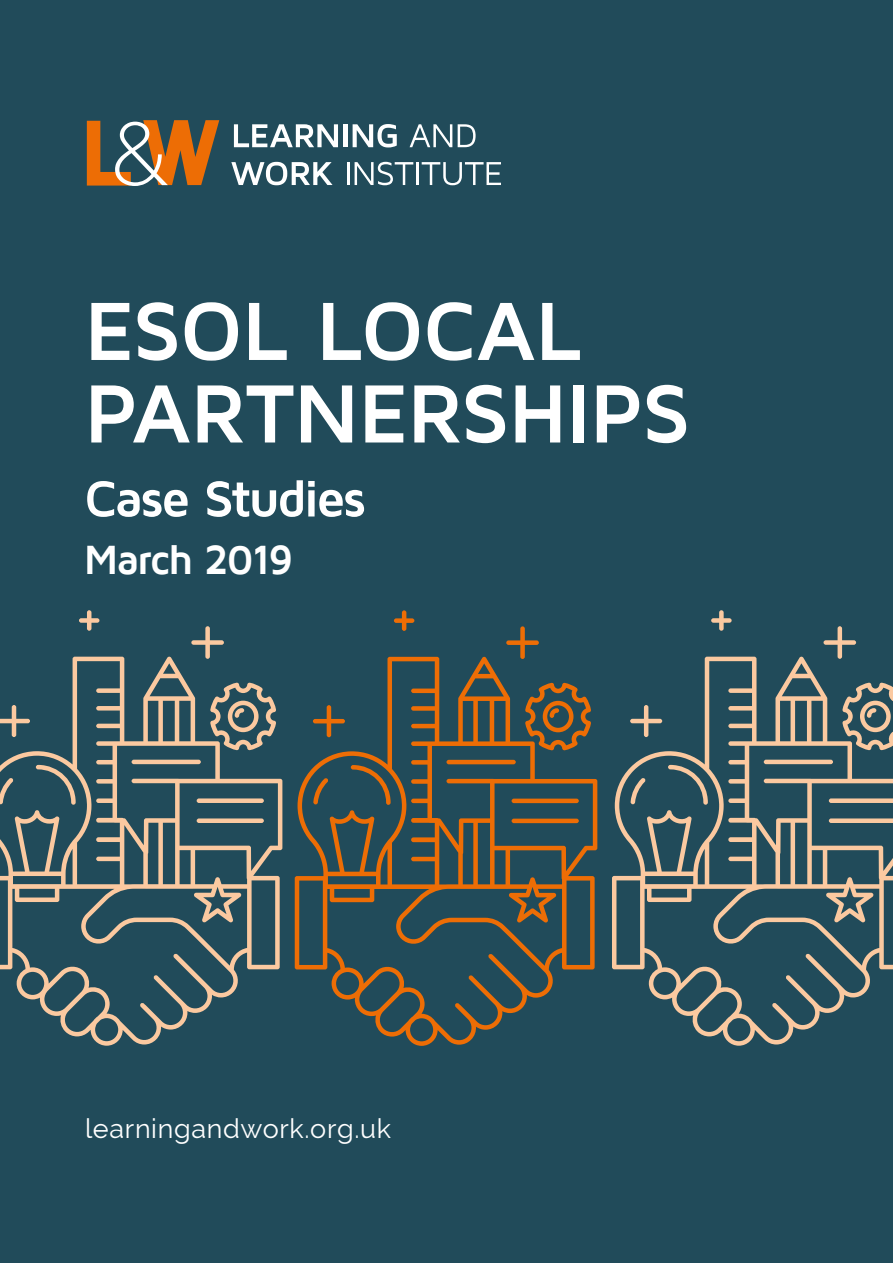
<style>
.page{position:relative;width:893px;height:1263px;background:#214b5a}
.page>*{position:absolute;margin:0;border:0;box-sizing:border-box;transform-origin:0 0}
.t1{font:700 85.5px/82.5px "Maven Pro";letter-spacing:-.02em;color:#fff}
.t2{font:700 52.5px "Maven Pro";letter-spacing:-.06em;color:#fff}
.t3{font:700 42px "Maven Pro";letter-spacing:-.055em;color:#fff}
.t4{font:27px "Raleway";letter-spacing:.025em;color:#fff}
</style>
<div class="page">
<svg style="left:234px;top:124px;width:104px;height:23px"></svg>
<hr style="left:343px;top:124px;width:4px;height:23px;background:#fff">
<svg style="left:353px;top:124px;width:44px;height:23px"></svg>
<svg style="left:410px;top:124px;width:42px;height:23px"></svg>
<svg style="left:458px;top:124px;width:18px;height:23px"></svg>
<svg style="left:231px;top:162px;width:102px;height:23px"></svg>
<hr style="left:347px;top:162px;width:2px;height:23px;background:#fff">
<svg style="left:355px;top:162px;width:58px;height:23px"></svg>
<hr style="left:416px;top:162px;width:3px;height:23px;background:#fff">
<svg style="left:422px;top:162px;width:79px;height:23px"></svg>
<svg style="left:87px;top:120px;width:132px;height:66px"></svg>
<svg style="left:295px;top:657px;width:302px;height:389px"></svg>
<hr style="left:512px;top:799px;width:67px;height:4px;background:#ed6d05;border-radius:2px">
<hr style="left:512px;top:819px;width:67px;height:4px;background:#ed6d05;border-radius:2px">
<hr style="left:446px;top:760px;width:70px;height:4px;background:#ed6d05;border-radius:2px">
<svg style="left:525px;top:683px;width:66px;height:67px"></svg>
<svg style="left:506px;top:626px;width:33px;height:33px"></svg>
<svg style="left:313px;top:705px;width:32px;height:32px"></svg>
<svg style="left:394px;top:610px;width:20px;height:21px"></svg>
<svg style="left:612px;top:657px;width:281px;height:389px"></svg>
<svg style="left:829px;top:798px;width:64px;height:5px"></svg>
<svg style="left:829px;top:818px;width:64px;height:5px"></svg>
<hr style="left:764px;top:760px;width:69px;height:4px;background:#fbc9a0;border-radius:2px">
<svg style="left:842px;top:683px;width:51px;height:67px"></svg>
<svg style="left:823px;top:626px;width:33px;height:33px"></svg>
<svg style="left:630px;top:705px;width:32px;height:32px"></svg>
<svg style="left:711px;top:610px;width:21px;height:21px"></svg>
<svg style="left:0;top:657px;width:282px;height:389px"></svg>
<div style="left:197px;top:798px;width:67px;height:5px;background:#fbc9a0;border-radius:2px"></div>
<div style="left:197px;top:818px;width:67px;height:5px;background:#fbc9a0;border-radius:2px"></div>
<hr style="left:132px;top:760px;width:69px;height:4px;background:#fbc9a0;border-radius:2px">
<svg style="left:210px;top:683px;width:66px;height:67px"></svg>
<svg style="left:191px;top:626px;width:33px;height:33px"></svg>
<svg style="left:0;top:705px;width:30px;height:32px"></svg>
<svg style="left:79px;top:610px;width:20px;height:21px"></svg>
<h1 class="t1" style="left:84px;top:291px;width:609px">ESOL LOCAL<br>PARTNERSHIPS</h1>
<h2 class="t2" style="left:84px;top:471px;width:284px">Case Studies</h2>
<h3 class="t3" style="left:84px;top:537px;width:211px">March 2019</h3>
<p class="t4" style="left:85px;top:1113px;width:308px">learningandwork.org.uk</p>
</div>
